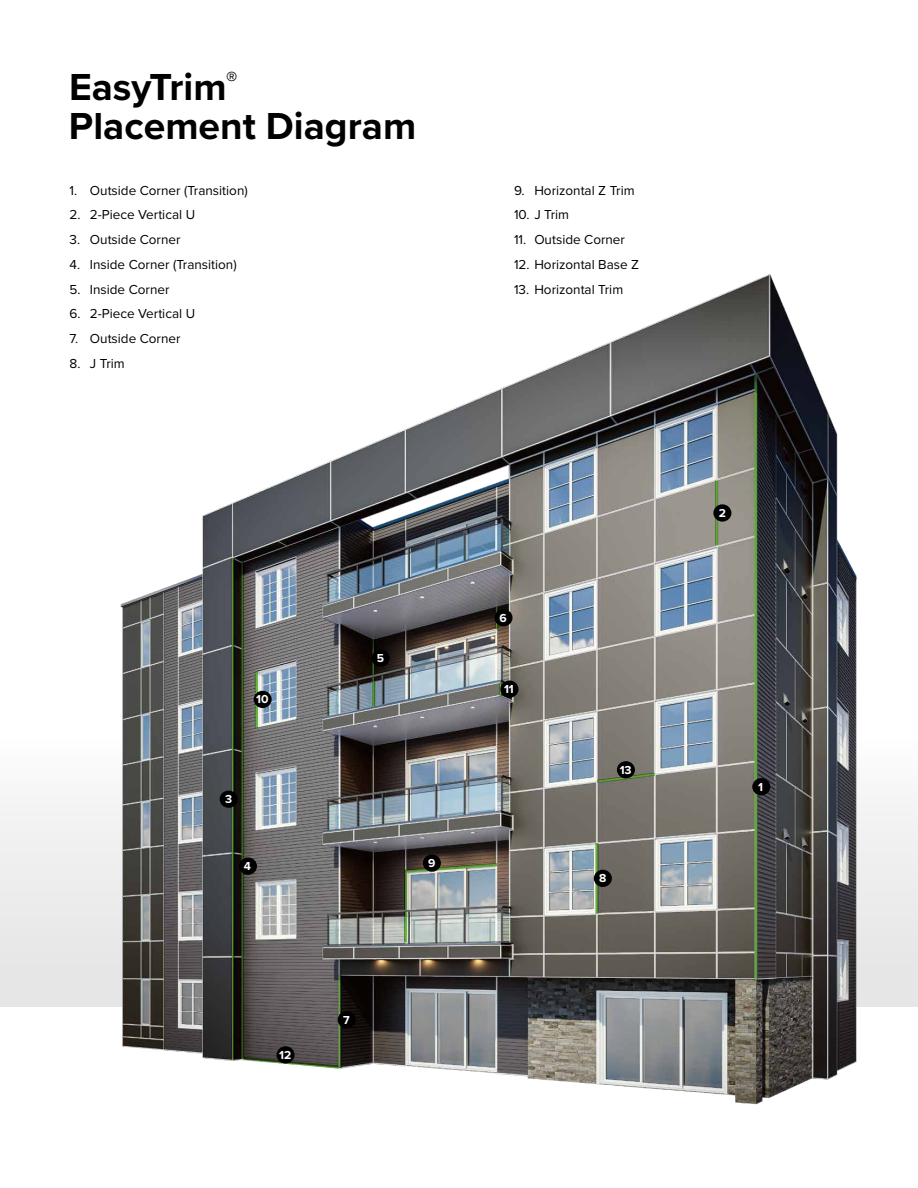
<style>
.page{position:relative;width:918px;height:1188px;background:#fff}
.page>*{position:absolute;margin:0;border:0;box-sizing:border-box;transform-origin:0 0}
.t1{font:700 39px/39px "Proxima Nova";color:#000}
.t2{font:13.5px "Proxima Nova";color:#000}
.t3{font:700 12px "Proxima Nova";color:#fff}
</style>
<div class="page">
<div style="left:0;top:738px;width:918px;height:268px;background:linear-gradient(to bottom,#fbfbfb,#e3e3e3)"></div>
<img style="left:119px;top:274px;width:748px;height:831px">
<hr style="left:754px;top:374px;width:3px;height:605px;background:#6fbe46">
<div style="left:752px;top:778px;width:18px;height:17px;background:#000;border-radius:50%"></div>
<hr style="left:715px;top:481px;width:3px;height:64px;background:#6fbe46">
<hr style="left:372px;top:639px;width:3px;height:37px;background:#6fbe46">
<svg style="left:595px;top:771px;width:61px;height:13px"></svg>
<svg style="left:402px;top:862px;width:97px;height:54px"></svg>
<hr style="left:404px;top:916px;width:3px;height:26px;background:#6fbe46">
<hr style="left:495px;top:606px;width:3px;height:23px;background:#6fbe46">
<hr style="left:500px;top:682px;width:3px;height:14px;background:#6fbe46">
<hr style="left:339px;top:975px;width:3px;height:93px;background:#6fbe46">
<svg style="left:242px;top:1055px;width:98px;height:15px"></svg>
<hr style="left:595px;top:843px;width:3px;height:71px;background:#6fbe46">
<svg style="left:372px;top:677px;width:3px;height:5px"></svg>
<hr style="left:372px;top:682px;width:3px;height:25px;background:#6fbe46">
<hr style="left:255px;top:671px;width:3px;height:57px;background:#6fbe46">
<hr style="left:232px;top:558px;width:3px;height:502px;background:#6fbe46">
<hr style="left:241px;top:562px;width:3px;height:496px;background:#6fbe46">
<div style="left:713px;top:504px;width:18px;height:18px;background:#000;border-radius:50%"></div>
<div style="left:254px;top:691px;width:18px;height:17px;background:#000;border-radius:50%"></div>
<div style="left:277px;top:1046px;width:18px;height:18px;background:#000;border-radius:50%"></div>
<div style="left:617px;top:761px;width:18px;height:17px;background:#000;border-radius:50%"></div>
<div style="left:500px;top:681px;width:18px;height:17px;background:#000;border-radius:50%"></div>
<div style="left:594px;top:870px;width:18px;height:17px;background:#000;border-radius:50%"></div>
<div style="left:423px;top:854px;width:18px;height:18px;background:#000;border-radius:50%"></div>
<div style="left:494px;top:609px;width:19px;height:17px;background:#000;border-radius:50%"></div>
<div style="left:372px;top:650px;width:18px;height:17px;background:#000;border-radius:50%"></div>
<div style="left:338px;top:1011px;width:18px;height:17px;background:#000;border-radius:50%"></div>
<div style="left:220px;top:791px;width:18px;height:17px;background:#000;border-radius:50%"></div>
<div style="left:239px;top:858px;width:18px;height:17px;background:#000;border-radius:50%"></div>
<h1 class="t1" style="left:69px;top:66px;width:349px">EasyTrim<sup>®<br></sup>Placement Diagram</h1>
<p class="t2" style="left:70px;top:180px;width:180px">1. Outside Corner (Transition)</p>
<p class="t2" style="left:70px;top:205px;width:127px">2. 2-Piece Vertical U</p>
<p class="t2" style="left:70px;top:230px;width:112px">3. Outside Corner</p>
<p class="t2" style="left:70px;top:254px;width:169px">4. Inside Corner (Transition)</p>
<p class="t2" style="left:70px;top:279px;width:101px">5. Inside Corner</p>
<p class="t2" style="left:70px;top:304px;width:127px">6. 2-Piece Vertical U</p>
<p class="t2" style="left:70px;top:329px;width:112px">7. Outside Corner</p>
<p class="t2" style="left:70px;top:353px;width:57px">8. J Trim</p>
<p class="t2" style="left:514px;top:180px;width:122px">9. Horizontal Z Trim</p>
<p class="t2" style="left:514px;top:205px;width:57px">10. J Trim</p>
<p class="t2" style="left:514px;top:230px;width:112px">11. Outside Corner</p>
<p class="t2" style="left:514px;top:254px;width:127px">12. Horizontal Base Z</p>
<p class="t2" style="left:514px;top:279px;width:111px">13. Horizontal Trim</p>
<p class="t3" style="left:256px;top:690px;width:14px">10</p>
<p class="t3" style="left:225px;top:790px;width:9px">3</p>
<p class="t3" style="left:244px;top:857px;width:9px">4</p>
<p class="t3" style="left:377px;top:649px;width:9px">5</p>
<p class="t3" style="left:428px;top:854px;width:9px">9</p>
<p class="t3" style="left:279px;top:1046px;width:14px">12</p>
<p class="t3" style="left:343px;top:1011px;width:8px">7</p>
<p class="t3" style="left:500px;top:609px;width:9px">6</p>
<p class="t3" style="left:504px;top:680px;width:11px">11</p>
<p class="t3" style="left:620px;top:761px;width:13px">13</p>
<p class="t3" style="left:599px;top:869px;width:9px">8</p>
<p class="t3" style="left:719px;top:504px;width:9px">2</p>
<p class="t3" style="left:758px;top:778px;width:6px">1</p>
</div>
